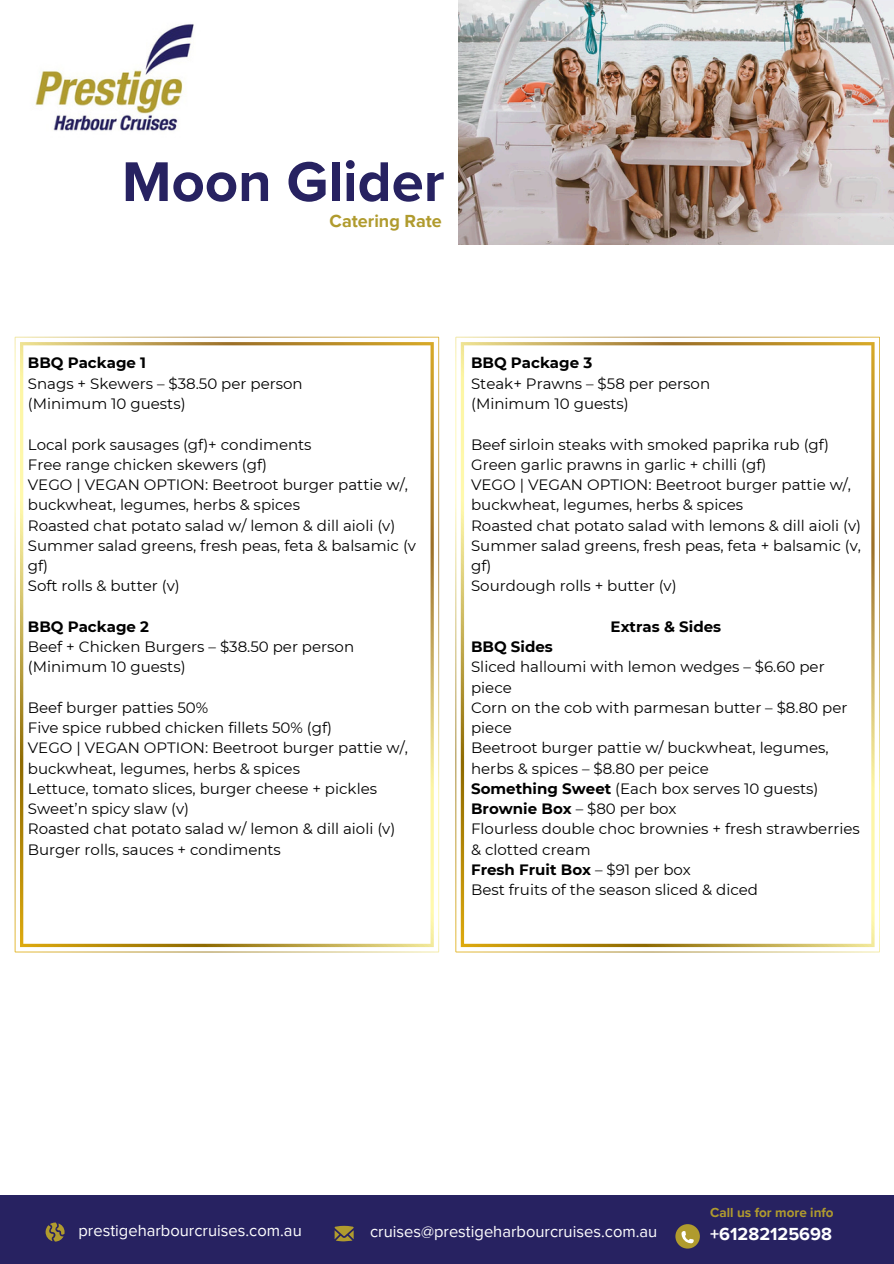
<style>
.page{position:relative;width:894px;height:1264px;background:#fff}
.page>*{position:absolute;margin:0;border:0;box-sizing:border-box;transform-origin:0 0}
.t1{font:700 57.9px "Proxima Nova";color:#272261}
.t2{font:700 18px "Proxima Nova";color:#fff}
.t3{font:700 18px "Proxima Nova";color:#b09b2e}
.t4{font:16.5px "Proxima Nova";color:#fff}
.t5{font:15px/20.2px "Montserrat";color:#000}
.t6{font:700 15px "Montserrat";color:#000}
.t7{font:700 13.5px "Proxima Nova";color:#b09b2e}
.s1{font-weight:700}
</style>
<div class="page">
<div style="left:0;top:1195px;width:893px;height:68px;background:#272261"></div>
<svg style="left:46px;top:1222px;width:19px;height:19px"></svg>
<svg style="left:334px;top:1225px;width:19px;height:16px"></svg>
<svg style="left:675px;top:1224px;width:24px;height:24px"></svg>
<svg style="left:681px;top:1230px;width:12px;height:13px"></svg>
<img style="left:35px;top:24px;width:159px;height:107px">
<svg style="left:15px;top:337px;width:424px;height:615px"></svg>
<svg style="left:455px;top:337px;width:424px;height:615px"></svg>
<img style="left:458px;top:0;width:434px;height:244px">
<h4 class="t1" style="left:122px;top:148px;width:324px">Moon Glider</h4>
<h4 class="t3" style="left:329px;top:210px;width:114px">Catering Rate</h4>
<h4 class="t5" style="left:28px;top:353px;width:276px"><span class="s1">BBQ Package 1<br></span>Snags + Skewers – $38.50 per person (Minimum 10 guests)</h4>
<p class="t5" style="left:28px;top:434px;width:389px">Local pork sausages (gf)+ condiments<br>Free range chicken skewers (gf)<br>VEGO | VEGAN OPTION: Beetroot burger pattie w/, buckwheat, legumes, herbs &amp; spices<br>Roasted chat potato salad w/ lemon &amp; dill aioli (v)<br>Summer salad greens, fresh peas, feta &amp; balsamic (v gf)<br>Soft rolls &amp; butter (v)</p>
<h4 class="t5" style="left:28px;top:616px;width:328px"><span class="s1">BBQ Package 2<br></span>Beef + Chicken Burgers – $38.50 per person (Minimum 10 guests)</h4>
<h4 class="t5" style="left:28px;top:697px;width:381px">Beef burger patties 50%<br>Five spice rubbed chicken fillets 50% (gf)<br>VEGO | VEGAN OPTION: Beetroot burger pattie w/, buckwheat, legumes, herbs &amp; spices<br>Lettuce, tomato slices, burger cheese + pickles Sweet’n spicy slaw (v)<br>Roasted chat potato salad w/ lemon &amp; dill aioli (v)<br>Burger rolls, sauces + condiments</h4>
<h4 class="t5" style="left:471px;top:353px;width:240px"><span class="s1">BBQ Package 3<br></span>Steak+ Prawns – $58 per person (Minimum 10 guests)</h4>
<h3 class="t5" style="left:471px;top:434px;width:391px">Beef sirloin steaks with smoked paprika rub (gf)<br>Green garlic prawns in garlic + chilli (gf)<br>VEGO | VEGAN OPTION: Beetroot burger pattie w/, buckwheat, legumes, herbs &amp; spices<br>Roasted chat potato salad with lemons &amp; dill aioli (v)<br>Summer salad greens, fresh peas, feta + balsamic (v, gf)<br>Sourdough rolls + butter (v)</h3>
<h3 class="t6" style="left:610px;top:617px;width:112px">Extras &amp; Sides</h3>
<h3 class="t5" style="left:471px;top:636px;width:390px"><span class="s1">BBQ Sides<br></span>Sliced halloumi with lemon wedges – $6.60 per piece<br>Corn on the cob with parmesan butter – $8.80 per piece<br>Beetroot burger pattie w/ buckwheat, legumes, herbs &amp; spices – $8.80 per peice<br><span class="s1">Something Sweet</span> (Each box serves 10 guests)<br><span class="s1">Brownie Box</span> – $80 per box<br>Flourless double choc brownies + fresh strawberries &amp; clotted cream<br><span class="s1">Fresh Fruit Box</span> – $91 per box<br>Best fruits of the season sliced &amp; diced</h3>
<h1 class="t7" style="left:710px;top:1204px;width:125px">Call us for more info</h1>
<p class="t4" style="left:78px;top:1220px;width:225px">prestigeharbourcruises.com.au</p>
<h4 class="t4" style="left:370px;top:1221px;width:289px">cruises@prestigeharbourcruises.com.au</h4>
<h2 class="t2" style="left:710px;top:1223px;width:123px">+61282125698</h2>
</div>
